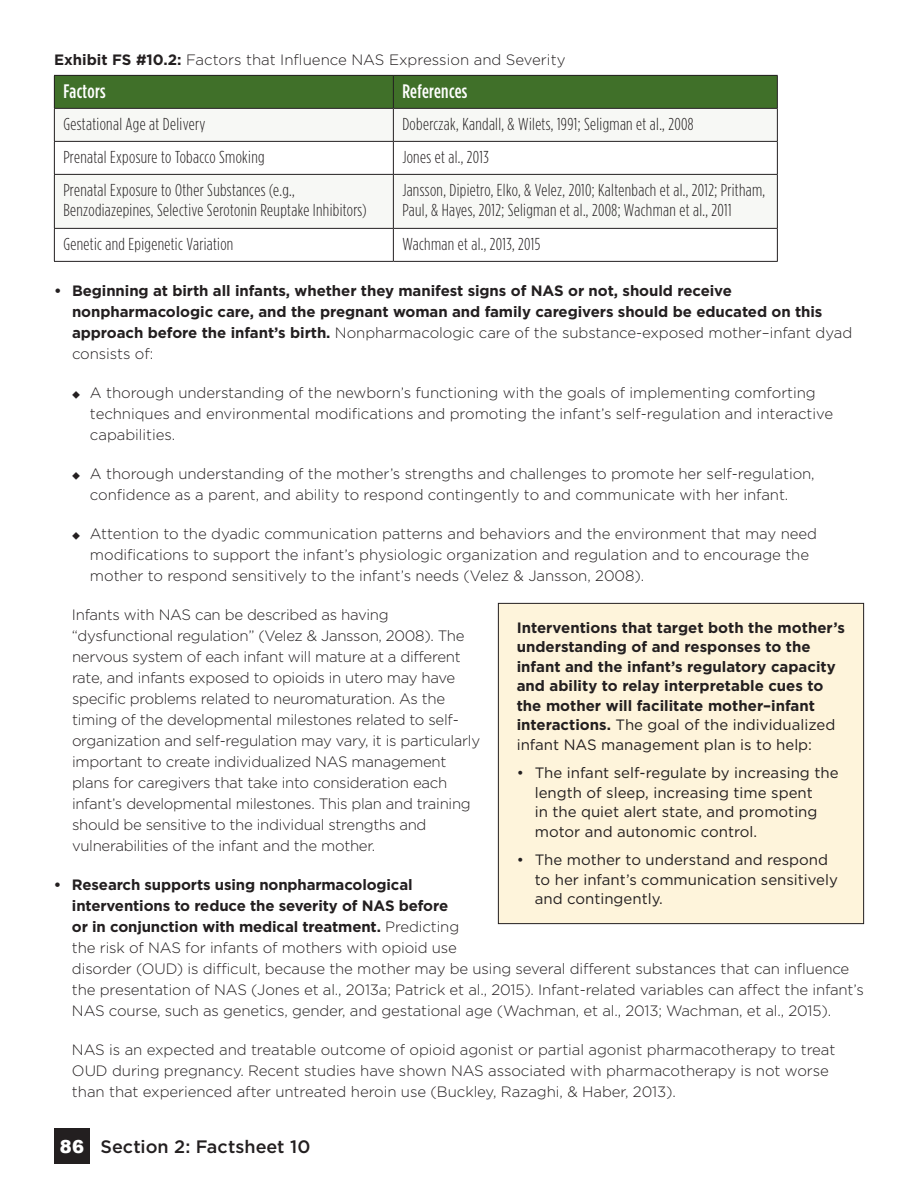
<style>
.page{position:relative;width:918px;height:1188px;background:#fff}
.page>*{position:absolute;margin:0;border:0;box-sizing:border-box;transform-origin:0 0}
.t1{font:500 19.5px "Gotham Condensed";letter-spacing:.015em;color:#fff}
.t2{font:500 18px "Gotham";color:#231f20}
.t3{font:300 17.25px/20.2px "Gotham Condensed";letter-spacing:.02em;color:#231f20}
.t4{font:300 15px/21px "Gotham";letter-spacing:-.01em;color:#231f20}
.t5{font:700 15px/19.5px "Gotham";letter-spacing:-.005em;color:#231f20}
.t6{font:15px/19.5px "Gotham";color:#231f20}
.s1{font-weight:700}
.s2{font-weight:300}
.s3{font-family:"Source Sans Pro";font-weight:400;font-size:9px}
.s4{font-weight:400}
.s5{font-family:"Arial";font-weight:900;color:#fff}
</style>
<div class="page">
<div style="left:393px;top:174px;width:384px;height:54px;background:#f7f8f5"></div>
<div style="left:498px;top:603px;width:366px;height:321px;background:#fef4db"></div>
<div style="left:498px;top:603px;width:366px;height:321px;border:1px solid #231f20"></div>
<div style="left:54px;top:75px;width:339px;height:33px;background:#407029"></div>
<div style="left:393px;top:75px;width:384px;height:33px;background:#407029"></div>
<div style="left:54px;top:108px;width:339px;height:33px;background:#f7f8f5"></div>
<div style="left:393px;top:108px;width:384px;height:33px;background:#f7f8f5"></div>
<div style="left:54px;top:174px;width:339px;height:54px;background:#f7f8f5"></div>
<hr style="left:393px;top:76px;width:1px;height:32px;background:#231f20">
<hr style="left:777px;top:76px;width:1px;height:32px;background:#231f20">
<hr style="left:393px;top:109px;width:1px;height:32px;background:#231f20">
<hr style="left:777px;top:109px;width:1px;height:32px;background:#231f20">
<hr style="left:54px;top:141px;width:339px;height:1px;background:#231f20">
<hr style="left:393px;top:141px;width:385px;height:1px;background:#231f20">
<hr style="left:393px;top:142px;width:1px;height:32px;background:#231f20">
<hr style="left:777px;top:142px;width:1px;height:32px;background:#231f20">
<hr style="left:393px;top:175px;width:1px;height:53px;background:#231f20">
<hr style="left:777px;top:175px;width:1px;height:53px;background:#231f20">
<hr style="left:393px;top:229px;width:1px;height:32px;background:#231f20">
<hr style="left:777px;top:229px;width:1px;height:32px;background:#231f20">
<hr style="left:54px;top:75px;width:339px;height:1px;background:#231f20">
<hr style="left:54px;top:76px;width:1px;height:32px;background:#231f20">
<hr style="left:393px;top:75px;width:385px;height:1px;background:#231f20">
<hr style="left:54px;top:108px;width:339px;height:1px;background:#231f20">
<hr style="left:54px;top:109px;width:1px;height:32px;background:#231f20">
<hr style="left:393px;top:108px;width:385px;height:1px;background:#231f20">
<hr style="left:54px;top:142px;width:1px;height:32px;background:#231f20">
<hr style="left:54px;top:174px;width:339px;height:1px;background:#231f20">
<hr style="left:54px;top:175px;width:1px;height:53px;background:#231f20">
<hr style="left:393px;top:174px;width:385px;height:1px;background:#231f20">
<hr style="left:54px;top:228px;width:339px;height:1px;background:#231f20">
<hr style="left:54px;top:229px;width:1px;height:32px;background:#231f20">
<hr style="left:393px;top:228px;width:385px;height:1px;background:#231f20">
<hr style="left:54px;top:261px;width:339px;height:1px;background:#231f20">
<hr style="left:393px;top:261px;width:385px;height:1px;background:#231f20">
<div style="left:54px;top:1128px;width:36px;height:36px;background:#231f20"></div>
<p class="t4" style="left:54px;top:49px;width:513px"><span class="s1">Exhibit FS #10.2:</span> Factors that Influence NAS Expression and Severity</p>
<p class="t1" style="left:63px;top:81px;width:44px">Factors</p>
<p class="t1" style="left:402px;top:81px;width:67px">References</p>
<p class="t3" style="left:63px;top:113px;width:144px">Gestational Age at Delivery</p>
<p class="t3" style="left:402px;top:113px;width:293px">Doberczak, Kandall, &amp; Wilets, 1991; Seligman et al., 2008</p>
<p class="t3" style="left:63px;top:146px;width:203px">Prenatal Exposure to Tobacco Smoking</p>
<p class="t3" style="left:402px;top:146px;width:88px">Jones et al., 2013</p>
<p class="t3" style="left:63px;top:179px;width:305px">Prenatal Exposure to Other Substances (e.g.,<br>Benzodiazepines, Selective Serotonin Reuptake Inhibitors)</p>
<p class="t3" style="left:402px;top:179px;width:364px">Jansson, Dipietro, Elko, &amp; Velez, 2010; Kaltenbach et al., 2012; Pritham,<br>Paul, &amp; Hayes, 2012; Seligman et al., 2008; Wachman et al., 2011</p>
<p class="t3" style="left:63px;top:233px;width:172px">Genetic and Epigenetic Variation</p>
<p class="t3" style="left:402px;top:233px;width:140px">Wachman et al., 2013, 2015</p>
<p class="t5" style="left:72px;top:280px;width:782px;line-height:21px;text-indent:-18px">• Beginning at birth all infants, whether they manifest signs of NAS or not, should receive nonpharmacologic care, and the pregnant woman and family caregivers should be educated on this approach before the infant’s birth. <span class="s2">Nonpharmacologic care of the substance-exposed mother–infant dyad consists of:</span></p>
<p class="t4" style="left:90px;top:382px;width:745px;text-indent:-18px"><span class="s3">◆</span> A thorough understanding of the newborn’s functioning with the goals of implementing comforting techniques and environmental modifications and promoting the infant’s self-regulation and interactive capabilities.</p>
<p class="t4" style="left:72px;top:463px;width:744px;text-align:center"><span class="s3">◆</span> A thorough understanding of the mother’s strengths and challenges to promote her self-regulation, confidence as a parent, and ability to respond contingently to and communicate with her infant.</p>
<p class="t4" style="left:90px;top:523px;width:729px;text-indent:-18px"><span class="s3">◆</span> Attention to the dyadic communication patterns and behaviors and the environment that may need modifications to support the infant’s physiologic organization and regulation and to encourage the mother to respond sensitively to the infant’s needs (Velez &amp; Jansson, 2008).</p>
<p class="t4" style="left:72px;top:604px;width:410px">Infants with NAS can be described as having “dysfunctional regulation” (Velez &amp; Jansson, 2008). The nervous system of each infant will mature at a different rate, and infants exposed to opioids in utero may have specific problems related to neuromaturation. As the timing of the developmental milestones related to self&shy;organization and self-regulation may vary, it is particularly important to create individualized NAS management plans for caregivers that take into consideration each infant’s developmental milestones. This plan and training should be sensitive to the individual strengths and vulnerabilities of the infant and the mother.</p>
<p class="t4" style="left:72px;top:874px;width:793px;text-indent:-18px"><span class="s1">• Research supports using nonpharmacological<br>interventions to reduce the severity of NAS before<br>or in conjunction with medical treatment.</span> Predicting<br>the risk of NAS for infants of mothers with opioid use<br>disorder (OUD) is difficult, because the mother may be using several different substances that can influence the presentation of NAS (Jones et al., 2013a; Patrick et al., 2015). Infant-related variables can affect the infant’s NAS course, such as genetics, gender, and gestational age (Wachman, et al., 2013; Wachman, et al., 2015).</p>
<p class="t4" style="left:72px;top:1039px;width:765px">NAS is an expected and treatable outcome of opioid agonist or partial agonist pharmacotherapy to treat<br>OUD during pregnancy. Recent studies have shown NAS associated with pharmacotherapy is not worse than that experienced after untreated heroin use (Buckley, Razaghi, &amp; Haber, 2013).</p>
<p class="t5" style="left:517px;top:617px;width:330px">Interventions that target both the mother’s understanding of and responses to the infant and the infant’s regulatory capacity and ability to relay interpretable cues to the mother will facilitate mother–infant interactions. <span class="s4">The goal of the individualized infant NAS management plan is to help:</span></p>
<p class="t6" style="left:535px;top:763px;width:305px;text-indent:-18px">• The infant self-regulate by increasing the length of sleep, increasing time spent<br>in the quiet alert state, and promoting motor and autonomic control.</p>
<p class="t6" style="left:535px;top:850px;width:305px;text-indent:-18px">• The mother to understand and respond to her infant’s communication sensitively and contingently.</p>
<p class="t2" style="left:60px;top:1136px;width:252px"><span class="s5">86</span> Section 2: Factsheet 10</p>
</div>
